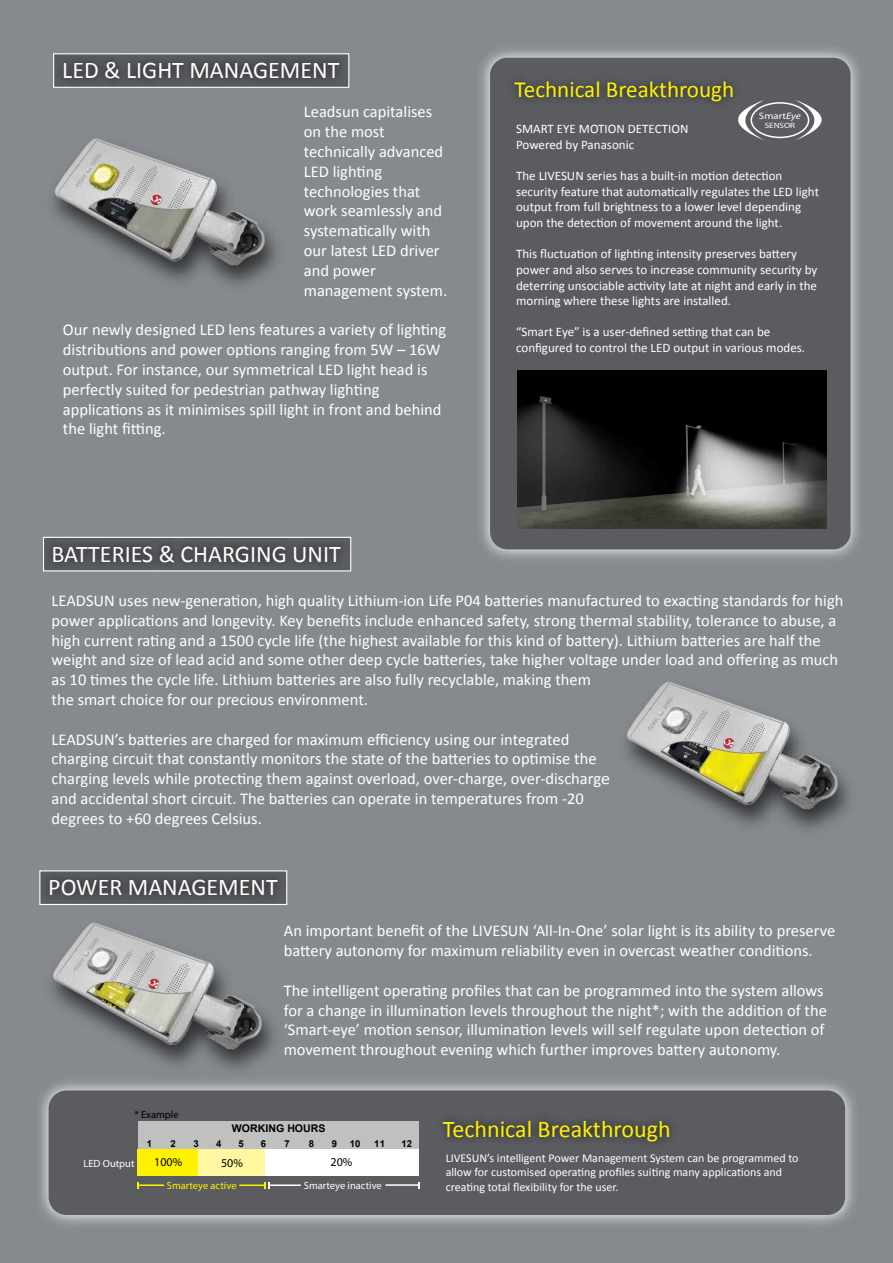
<style>
.page{position:relative;width:893px;height:1263px;background:#868a8e}
.page>*{position:absolute;margin:0;border:0;box-sizing:border-box;transform-origin:0 0}
.t1{font:24px "Calibri";color:#fff}
.t2{font:24px "Calibri";color:#fff200}
.t3{font:23.1px "Calibri";color:#fff200}
.t4{font:16.5px/19.8px "Calibri";color:#fff}
.t5{font:13.05px/15.6px "Calibri";color:#fff}
.t6{font:12px/14.4px "Calibri";color:#fff}
.t7{font:12px "Myriad Pro";color:#000}
.t8{font:700 10.65px "Arial";color:#010101}
.t9{font:10.5px "Myriad Pro";color:#fff}
.t10{font:10.5px "Myriad Pro";color:#fff200}
.t11{font:10.5px "Myriad Pro";color:#000}
.t12{font:700 9.6px "Arial";color:#010101}
.t13{font:9.3px "Myriad Pro";color:#fff;scale:1.17 1}
.t14{font:7.65px "Myriad Pro";color:#fff;scale:1.17 1}
.s1{font-style:italic}
</style>
<div class="page">
<img style="left:40px;top:1082px;width:814px;height:143px">
<div style="left:49px;top:1090px;width:796px;height:125px;background:#5a5c60;border-radius:18px"></div>
<img style="left:43px;top:536px;width:309px;height:36px">
<img style="left:39px;top:870px;width:249px;height:35px">
<img style="left:53px;top:53px;width:297px;height:35px">
<img style="left:481px;top:49px;width:378px;height:510px">
<div style="left:490px;top:58px;width:361px;height:491px;background:#5a5c60;border-radius:17px"></div>
<img style="left:515px;top:81px;width:258px;height:26px">
<img style="left:517px;top:370px;width:309px;height:158px">
<div style="left:751px;top:102px;width:58px;height:36px;border:2px solid #fff;border-radius:50%"></div>
<svg style="left:738px;top:99px;width:27px;height:42px"></svg>
<svg style="left:794px;top:100px;width:28px;height:41px"></svg>
<img style="left:40px;top:1014px;width:252px;height:74px">
<img style="left:50px;top:922px;width:215px;height:130px">
<img style="left:624px;top:681px;width:216px;height:132px">
<img style="left:52px;top:138px;width:226px;height:143px">
<div style="left:138px;top:1121px;width:281px;height:30px;background:#c1c0c0"></div>
<div style="left:138px;top:1149px;width:60px;height:26px;background:#fff200"></div>
<div style="left:198px;top:1149px;width:67px;height:26px;background:#fff8a1"></div>
<div style="left:265px;top:1149px;width:154px;height:26px;background:#fff"></div>
<hr style="left:138px;top:1184px;width:26px;height:2px;background:#fff200">
<hr style="left:240px;top:1184px;width:25px;height:2px;background:#fff200">
<hr style="left:269px;top:1184px;width:31px;height:2px;background:#fff">
<svg style="left:265px;top:1182px;width:4px;height:7px"></svg>
<hr style="left:386px;top:1184px;width:33px;height:2px;background:#fff">
<h1 class="t1" style="left:62px;top:55px;width:279px">LED &amp; LIGHT MANAGEMENT</h1>
<p class="t4" style="left:304px;top:102px;width:145px">Leadsun capitalises on the most technically advanced<br>LED lighting technologies that work seamlessly and systematically with our latest LED driver and power management system.</p>
<p class="t4" style="left:63px;top:320px;width:385px">Our newly designed LED lens features a variety of lighting distributions and power options ranging from 5W – 16W output. For instance, our symmetrical LED light head is perfectly suited for pedestrian pathway lighting applications as it minimises spill light in front and behind the light fitting.</p>
<h1 class="t1" style="left:51px;top:539px;width:291px">BATTERIES &amp; CHARGING UNIT</h1>
<h2 class="t3" style="left:515px;top:75px;width:221px">Technical Breakthrough</h2>
<p class="t13" style="left:759px;top:110px;width:37px">Smart<span class="s1">Eye</span></p>
<p class="t14" style="left:765px;top:121px;width:27px">SENSOR</p>
<p class="t5" style="left:516px;top:121px;width:174px">SMART EYE MOTION DETECTION<br>Powered by Panasonic</p>
<p class="t5" style="left:516px;top:168px;width:304px">The LIVESUN series has a built-in motion detection security feature that automatically regulates the LED light output from full brightness to a lower level depending upon the detection of movement around the light.</p>
<p class="t5" style="left:516px;top:246px;width:303px">This fluctuation of lighting intensity preserves battery power and also serves to increase community security by deterring unsociable activity late at night and early in the morning where these lights are installed.</p>
<p class="t5" style="left:516px;top:324px;width:291px">“Smart Eye” is a user-defined setting that can be configured to control the LED output in various modes.</p>
<p class="t4" style="left:52px;top:591px;width:793px">LEADSUN uses new-generation, high quality Lithium-ion Life P04 batteries manufactured to exacting standards for high power applications and longevity. Key benefits include enhanced safety, strong thermal stability, tolerance to abuse, a high current rating and a 1500 cycle life (the highest available for this kind of battery). Lithium batteries are half the weight and size of lead acid and some other deep cycle batteries, take higher voltage under load and offering as much as 10 times the cycle life. Lithium batteries are also fully recyclable, making them<br>the smart choice for our precious environment.</p>
<p class="t4" style="left:52px;top:729px;width:559px">LEADSUN’s batteries are charged for maximum efficiency using our integrated charging circuit that constantly monitors the state of the batteries to optimise the charging levels while protecting them against overload, over-charge, over-discharge and accidental short circuit. The batteries can operate in temperatures from -20 degrees to +60 degrees Celsius.</p>
<h1 class="t1" style="left:48px;top:872px;width:231px">POWER MANAGEMENT</h1>
<p class="t4" style="left:284px;top:921px;width:553px">An important benefit of the LIVESUN ‘All-In-One’ solar light is its ability to preserve battery autonomy for maximum reliability even in overcast weather conditions.</p>
<p class="t4" style="left:284px;top:980px;width:545px">The intelligent operating profiles that can be programmed into the system allows for a change in illumination levels throughout the night*; with the addition of the ‘Smart-eye’ motion sensor, illumination levels will self regulate upon detection of movement throughout evening which further improves battery autonomy.</p>
<p class="t11" style="left:135px;top:1108px;width:46px">* Example</p>
<p class="t7" style="left:154px;top:1154px;width:29px">100%</p>
<p class="t7" style="left:221px;top:1155px;width:23px">50%</p>
<p class="t7" style="left:331px;top:1154px;width:23px">20%</p>
<p class="t10" style="left:167px;top:1178px;width:71px">Smarteye active</p>
<p class="t9" style="left:304px;top:1178px;width:80px">Smarteye inactive</p>
<p class="t8" style="left:232px;top:1121px;width:95px">WORKING HOURS</p>
<p class="t12" style="left:147px;top:1137px;width:7px">1</p>
<p class="t12" style="left:170px;top:1137px;width:7px">2</p>
<p class="t12" style="left:194px;top:1137px;width:7px">3</p>
<p class="t12" style="left:216px;top:1137px;width:7px">4</p>
<p class="t12" style="left:239px;top:1137px;width:7px">5</p>
<p class="t12" style="left:261px;top:1137px;width:7px">6</p>
<p class="t12" style="left:284px;top:1137px;width:7px">7</p>
<p class="t12" style="left:309px;top:1137px;width:7px">8</p>
<p class="t12" style="left:332px;top:1137px;width:7px">9</p>
<p class="t12" style="left:350px;top:1137px;width:12px">10</p>
<p class="t12" style="left:374px;top:1137px;width:12px">11</p>
<p class="t12" style="left:401px;top:1137px;width:12px">12</p>
<p class="t9" style="left:83px;top:1157px;width:53px">LED Output</p>
<h1 class="t2" style="left:443px;top:1114px;width:229px">Technical Breakthrough</h1>
<p class="t6" style="left:446px;top:1150px;width:354px">LIVESUN’s intelligent Power Management System can be programmed to allow for customised operating profiles suiting many applications and creating total flexibility for the user.</p>
</div>
